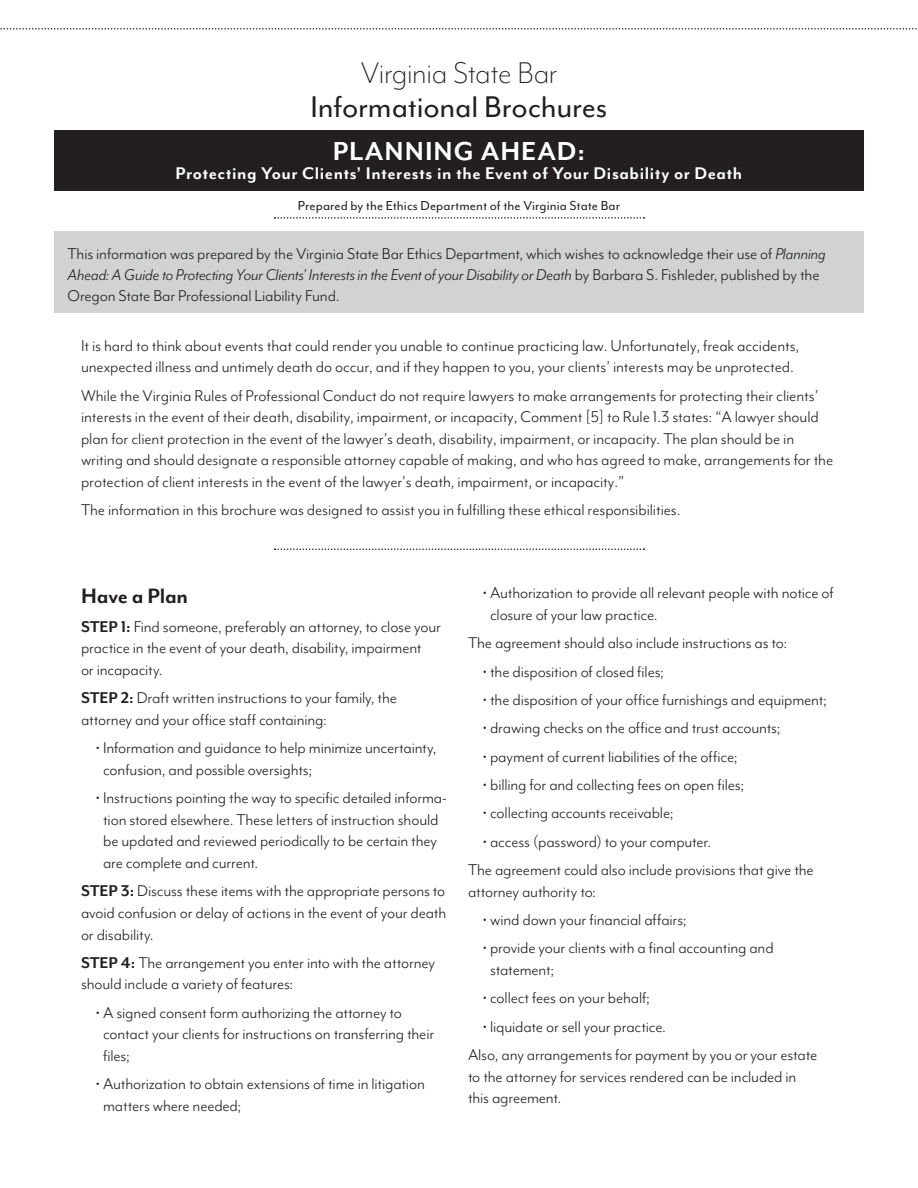
<style>
.page{position:relative;width:918px;height:1188px;background:#fff}
.page>*{position:absolute;margin:0;border:0;box-sizing:border-box;transform-origin:0 0}
.t1{font:34.5px "Mr Eaves Mod OT";letter-spacing:-.005em;color:#231f20}
.t2{font:300 34.5px "Mr Eaves Mod OT";letter-spacing:-.01em;color:#231f20}
.t3{font:700 30px "Mr Eaves Mod OT";letter-spacing:.035em;color:#fff}
.t4{font:700 24px "Mr Eaves Mod OT";letter-spacing:-.005em;color:#231f20}
.t5{font:700 19.5px "Mr Eaves Mod OT";letter-spacing:.025em;color:#fff}
.body_copy{font:18px/21.6px "Mr Eaves Mod OT";letter-spacing:-.01em;color:#231f20}
.t6{font:15px "Mr Eaves Mod OT";letter-spacing:.005em;color:#231f20}
.s1{font-style:italic}
.s2{font-weight:700}
</style>
<div class="page">
<div style="left:54px;top:130px;width:810px;height:60px;background:#231f20"></div>
<svg style="left:275px;top:217px;width:369px;height:2px"></svg>
<div style="left:54px;top:232px;width:810px;height:81px;background:#d1d2d4"></div>
<svg style="left:0;top:28px;width:917px;height:2px"></svg>
<svg style="left:275px;top:548px;width:369px;height:2px"></svg>
<p class="t2" style="left:360px;top:54px;width:199px">Virginia State Bar</p>
<p class="t1" style="left:311px;top:88px;width:298px">Informational Brochures</p>
<p class="t3" style="left:333px;top:135px;width:254px">PLANNING AHEAD:</p>
<p class="t5" style="left:176px;top:163px;width:568px">Protecting Your Clients’ Interests in the Event of Your Disability or Death</p>
<p class="t6" style="left:298px;top:197px;width:324px">Prepared by the Ethics Department of the Virginia State Bar</p>
<p class="body_copy" style="left:68px;top:243px;width:760px;line-height:21px">This information was prepared by the Virginia State Bar Ethics Department, which wishes to acknowledge their use of <span class="s1">Planning<br>Ahead: A Guide to Protecting Your Clients’ Interests in the Event of your Disability or Death</span> by Barbara S. Fishleder, published by the<br>Oregon State Bar Professional Liability Fund.</p>
<p class="body_copy" style="left:81px;top:335px;width:720px">It is hard to think about events that could render you unable to continue practicing law. Unfortunately, freak accidents, unexpected illness and untimely death do occur, and if they happen to you, your clients’ interests may be unprotected.</p>
<p class="body_copy" style="left:81px;top:385px;width:754px">While the Virginia Rules of Professional Conduct do not require lawyers to make arrangements for protecting their clients’ interests in the event of their death, disability, impairment, or incapacity, Comment [5] to Rule 1.3 states: “A lawyer should plan for client protection in the event of the lawyer’s death, disability, impairment, or incapacity. The plan should be in writing and should designate a responsible attorney capable of making, and who has agreed to make, arrangements for the protection of client interests in the event of the lawyer’s death, impairment, or incapacity.”</p>
<p class="body_copy" style="left:81px;top:499px;width:601px">The information in this brochure was designed to assist you in fulfilling these ethical responsibilities.</p>
<h2 class="t4" style="left:81px;top:583px;width:109px">Have a Plan</h2>
<p class="body_copy" style="left:81px;top:616px;width:362px"><span class="s2">STEP 1:</span> Find someone, preferably an attorney, to close your practice in the event of your death, disability, impairment<br>or incapacity.</p>
<p class="body_copy" style="left:81px;top:687px;width:318px"><span class="s2">STEP 2:</span> Draft written instructions to your family, the attorney and your office staff containing:</p>
<p class="body_copy" style="left:103px;top:737px;width:335px;text-indent:-7px">• Information and guidance to help minimize uncertainty, confusion, and possible oversights;</p>
<p class="body_copy" style="left:103px;top:787px;width:345px;text-indent:-7px">• Instructions pointing the way to specific detailed informa&shy;tion stored elsewhere. These letters of instruction should be updated and reviewed periodically to be certain they are complete and current.</p>
<p class="body_copy" style="left:81px;top:880px;width:367px;text-align:justify"><span class="s2">STEP 3:</span> Discuss these items with the appropriate persons to avoid confusion or delay of actions in the event of your death or disability.</p>
<p class="body_copy" style="left:81px;top:952px;width:356px"><span class="s2">STEP 4:</span> The arrangement you enter into with the attorney should include a variety of features:</p>
<p class="body_copy" style="left:103px;top:1002px;width:333px;text-indent:-7px">• A signed consent form authorizing the attorney to contact your clients for instructions on transferring their files;</p>
<p class="body_copy" style="left:103px;top:1073px;width:323px;text-indent:-7px">• Authorization to obtain extensions of time in litigation matters where needed;</p>
<p class="body_copy" style="left:490px;top:582px;width:345px;text-indent:-7px">• Authorization to provide all relevant people with notice of closure of your law practice.</p>
<p class="body_copy" style="left:468px;top:632px;width:321px">The agreement should also include instructions as to:</p>
<p class="body_copy" style="left:483px;top:661px;width:183px">• the disposition of closed files;</p>
<p class="body_copy" style="left:483px;top:689px;width:346px">• the disposition of your office furnishings and equipment;</p>
<p class="body_copy" style="left:483px;top:717px;width:299px">• drawing checks on the office and trust accounts;</p>
<p class="body_copy" style="left:483px;top:746px;width:256px">• payment of current liabilities of the office;</p>
<p class="body_copy" style="left:483px;top:774px;width:263px">• billing for and collecting fees on open files;</p>
<p class="body_copy" style="left:483px;top:802px;width:192px">• collecting accounts receivable;</p>
<p class="body_copy" style="left:483px;top:831px;width:230px">• access (password) to your computer.</p>
<p class="body_copy" style="left:468px;top:859px;width:347px">The agreement could also include provisions that give the attorney authority to:</p>
<p class="body_copy" style="left:483px;top:909px;width:205px">• wind down your financial affairs;</p>
<p class="body_copy" style="left:490px;top:937px;width:285px;text-indent:-7px">• provide your clients with a final accounting and statement;</p>
<p class="body_copy" style="left:483px;top:987px;width:169px">• collect fees on your behalf;</p>
<p class="body_copy" style="left:483px;top:1016px;width:185px">• liquidate or sell your practice.</p>
<p class="body_copy" style="left:468px;top:1044px;width:351px">Also, any arrangements for payment by you or your estate to the attorney for services rendered can be included in this agreement.</p>
</div>
